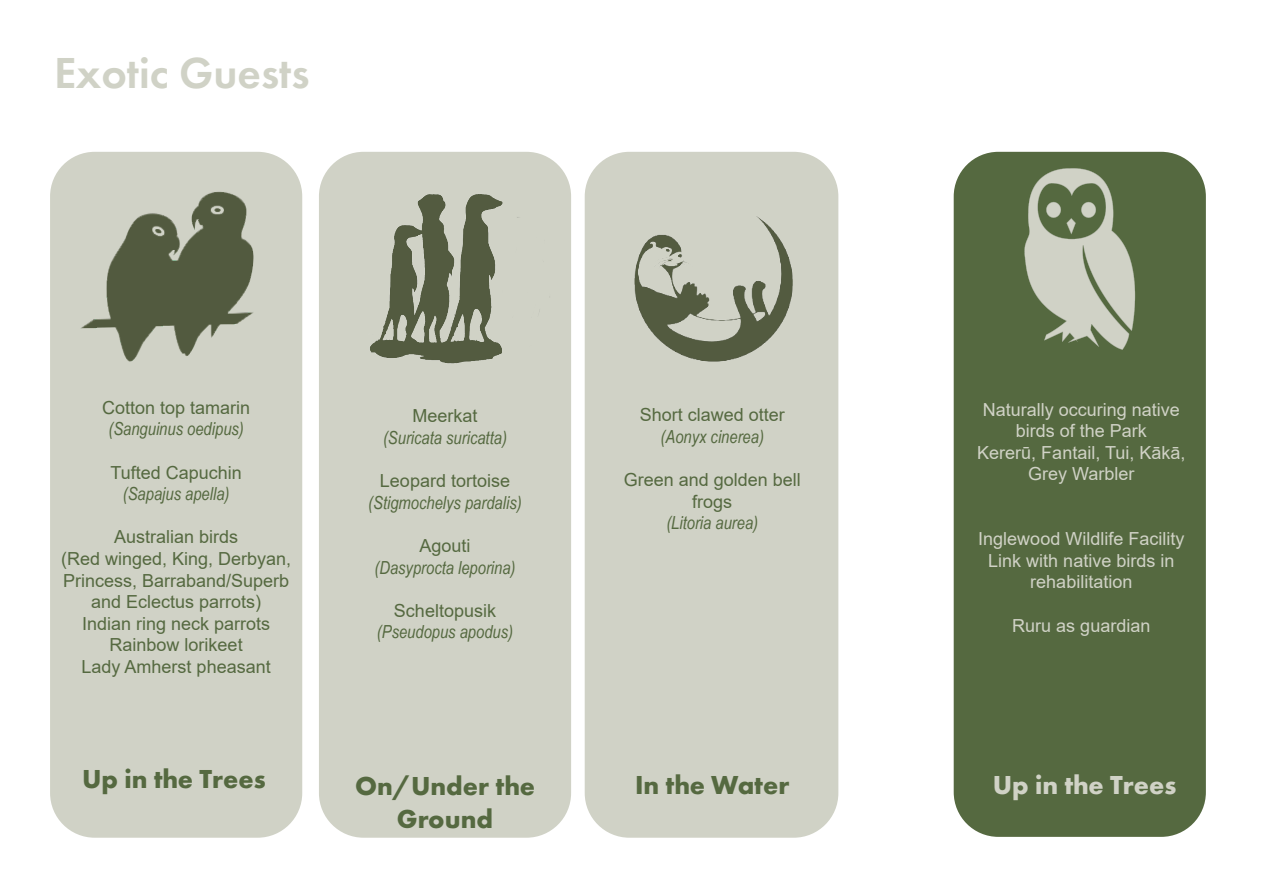
<style>
.page{position:relative;width:1263px;height:893px;background:#fff}
.page>*{position:absolute;margin:0;border:0;box-sizing:border-box;transform-origin:0 0}
.t1{font:600 45px "Futura PT";color:#d0d2c6}
.t2{font:700 27px "Futura PT";color:#556940}
.t3{font:700 27px "Futura PT";color:#d0d2c6}
.t4{font:18px/21.6px "Arial";color:#556940;text-align:center}
.t5{font:18px/21.6px "Arial";color:#d0d2c6;text-align:center}
.t6{font:italic 18px "Arial Narrow";color:#556940}
</style>
<div class="page">
<div style="left:50px;top:152px;width:252px;height:686px;background:#d0d2c6;border-radius:45px"></div>
<img style="left:80px;top:191px;width:174px;height:171px">
<div style="left:585px;top:152px;width:253px;height:686px;background:#d0d2c6;border-radius:45px"></div>
<div style="left:319px;top:152px;width:252px;height:686px;background:#d0d2c6;border-radius:45px"></div>
<img style="left:370px;top:194px;width:149px;height:170px">
<img style="left:634px;top:216px;width:159px;height:146px">
<div style="left:954px;top:152px;width:252px;height:685px;background:#556940;border-radius:45px"></div>
<img style="left:954px;top:151px;width:252px;height:242px">
<p class="t1" style="left:54px;top:45px;width:257px">Exotic Guests</p>
<p class="t4" style="left:102px;top:397px;width:150px">Cotton top tamarin</p>
<p class="t6" style="left:108px;top:417px;width:137px">(Sanguinus oedipus)</p>
<p class="t4" style="left:110px;top:461px;width:133px">Tufted Capuchin</p>
<p class="t6" style="left:123px;top:481px;width:108px">(Sapajus apella)</p>
<p class="t4" style="left:114px;top:526px;width:126px">Australian birds</p>
<p class="t4" style="left:61px;top:548px;width:232px">(Red winged, King, Derbyan,<br>Princess, Barraband/Superb and Eclectus parrots)</p>
<p class="t4" style="left:82px;top:613px;width:190px">Indian ring neck parrots</p>
<p class="t4" style="left:110px;top:634px;width:135px">Rainbow lorikeet</p>
<p class="t4" style="left:82px;top:656px;width:191px">Lady Amherst pheasant</p>
<p class="t2" style="left:82px;top:762px;width:185px">Up in the Trees</p>
<p class="t4" style="left:412px;top:405px;width:67px">Meerkat</p>
<p class="t6" style="left:383px;top:425px;width:125px">(Suricata suricatta)</p>
<p class="t4" style="left:380px;top:470px;width:132px">Leopard tortoise</p>
<p class="t6" style="left:368px;top:490px;width:155px">(Stigmochelys pardalis)</p>
<p class="t4" style="left:419px;top:535px;width:53px">Agouti</p>
<p class="t6" style="left:374px;top:555px;width:143px">(Dasyprocta leporina)</p>
<p class="t4" style="left:394px;top:600px;width:104px">Scheltopusik</p>
<p class="t6" style="left:377px;top:619px;width:138px">(Pseudopus apodus)</p>
<p class="t2" style="left:355px;top:769px;width:181px">On/Under the</p>
<p class="t2" style="left:397px;top:801px;width:98px">Ground</p>
<p class="t4" style="left:640px;top:404px;width:147px">Short clawed otter</p>
<p class="t6" style="left:661px;top:424px;width:105px">(Aonyx cinerea)</p>
<p class="t4" style="left:624px;top:469px;width:179px">Green and golden bell frogs</p>
<p class="t6" style="left:666px;top:511px;width:93px">(Litoria aurea)</p>
<p class="t2" style="left:635px;top:768px;width:156px">In the Water</p>
<p class="t5" style="left:983px;top:398px;width:199px">Naturally occuring native</p>
<p class="t5" style="left:1016px;top:420px;width:133px">birds of the Park</p>
<p class="t5" style="left:977px;top:441px;width:210px">Kererū, Fantail, Tui, Kākā,</p>
<p class="t5" style="left:1028px;top:463px;width:108px">Grey Warbler</p>
<p class="t5" style="left:978px;top:528px;width:208px">Inglewood Wildlife Facility</p>
<p class="t5" style="left:988px;top:549px;width:188px">Link with native birds in rehabilitation</p>
<p class="t5" style="left:1012px;top:614px;width:140px">Ruru as guardian</p>
<p class="t3" style="left:993px;top:768px;width:185px">Up in the Trees</p>
</div>
